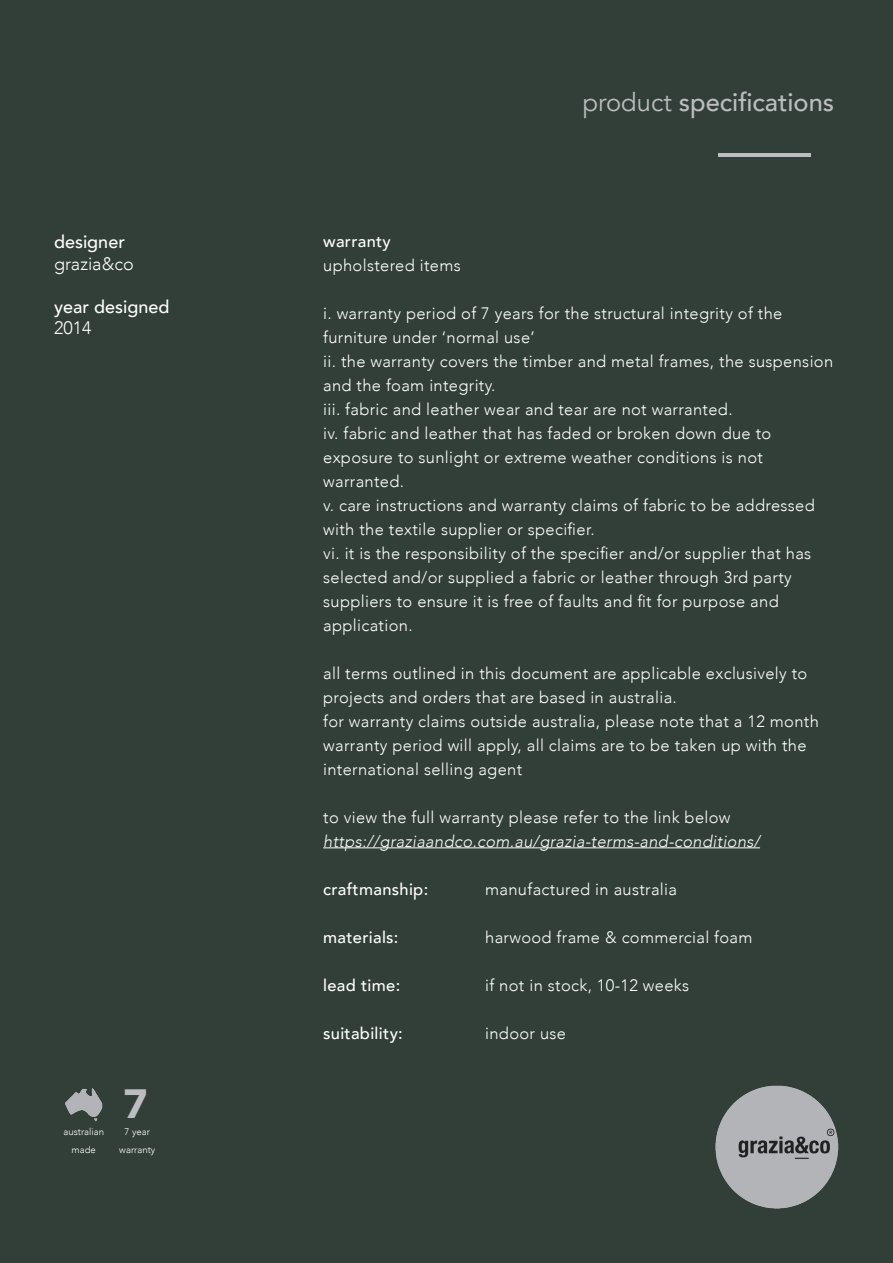
<style>
.page{position:relative;width:893px;height:1263px;background:#323f38}
.page>*{position:absolute;margin:0;border:0;box-sizing:border-box;transform-origin:0 0}
.t1{font:900 40.8px "Avenir";color:#bcbdc0}
.t2{font:500 25.5px "Avenir";color:#bcbdc0}
.t3{font:500 18px "Avenir";color:#fff}
.t4{font:300 18px "Avenir";color:#fff}
.t5{font:300 16.5px/24px "Avenir";letter-spacing:.02em;color:#fff}
.t6{font:italic 300 16.5px "Avenir";letter-spacing:.02em;color:#fff}
.t7{font:500 16.5px "Avenir";letter-spacing:.02em;color:#fff}
.t8{font:300 9.6px/17.2px "Avenir";color:#fff;text-align:center}
.s1{font-weight:400}
</style>
<div class="page">
<hr style="left:719px;top:153px;width:92px;height:3px;background:#bcbdc0">
<hr style="left:323px;top:847px;width:437px;height:1px;background:#fff">
<img style="left:716px;top:1086px;width:123px;height:123px">
<img style="left:63px;top:1084px;width:42px;height:42px">
<p class="t3" style="left:54px;top:226px;width:72px">designer</p>
<p class="t4" style="left:54px;top:253px;width:81px">grazia&amp;co</p>
<p class="t3" style="left:54px;top:291px;width:117px">year designed</p>
<p class="t4" style="left:54px;top:318px;width:39px">2014</p>
<p class="t8" style="left:63px;top:1123px;width:42px">australian</p>
<p class="t8" style="left:72px;top:1141px;width:26px">made</p>
<p class="t1" style="left:123px;top:1069px;width:26px">7</p>
<p class="t8" style="left:119px;top:1123px;width:38px">7 year warranty</p>
<p class="t2" style="left:583px;top:80px;width:253px"><span class="s1">product</span> specifications</p>
<p class="t7" style="left:323px;top:226px;width:69px">warranty</p>
<p class="t5" style="left:323px;top:253px;width:139px">upholstered items</p>
<p class="t5" style="left:323px;top:301px;width:461px">i. warranty period of 7 years for the structural integrity of the furniture under ‘normal use’</p>
<p class="t5" style="left:323px;top:349px;width:512px">ii. the warranty covers the timber and metal frames, the suspension and the foam integrity.</p>
<p class="t5" style="left:323px;top:397px;width:411px">iii. fabric and leather wear and tear are not warranted.</p>
<p class="t5" style="left:323px;top:421px;width:450px">iv. fabric and leather that has faded or broken down due to exposure to sunlight or extreme weather conditions is not warranted.</p>
<p class="t5" style="left:323px;top:493px;width:493px">v. care instructions and warranty claims of fabric to be addressed with the textile supplier or specifier.</p>
<p class="t5" style="left:323px;top:541px;width:490px">vi. it is the responsibility of the specifier and/or supplier that has selected and/or supplied a fabric or leather through 3rd party suppliers to ensure it is free of faults and fit for purpose and application.</p>
<p class="t5" style="left:323px;top:661px;width:486px">all terms outlined in this document are applicable exclusively to projects and orders that are based in australia.</p>
<p class="t5" style="left:323px;top:709px;width:497px">for warranty claims outside australia, please note that a 12 month warranty period will apply, all claims are to be taken up with the international selling agent</p>
<p class="t5" style="left:323px;top:805px;width:409px">to view the full warranty please refer to the link below</p>
<p class="t6" style="left:323px;top:831px;width:438px">https://graziaandco.com.au/grazia-terms-and-conditions/</p>
<p class="t7" style="left:323px;top:874px;width:107px">craftmanship:</p>
<p class="t5" style="left:485px;top:877px;width:193px">manufactured in australia</p>
<p class="t7" style="left:323px;top:922px;width:77px">materials:</p>
<p class="t5" style="left:485px;top:925px;width:269px">harwood frame &amp; commercial foam</p>
<p class="t7" style="left:323px;top:970px;width:79px">lead time:</p>
<p class="t5" style="left:485px;top:973px;width:206px">if not in stock, 10-12 weeks</p>
<p class="t7" style="left:323px;top:1018px;width:81px">suitability:</p>
<p class="t5" style="left:485px;top:1021px;width:82px">indoor use</p>
</div>
